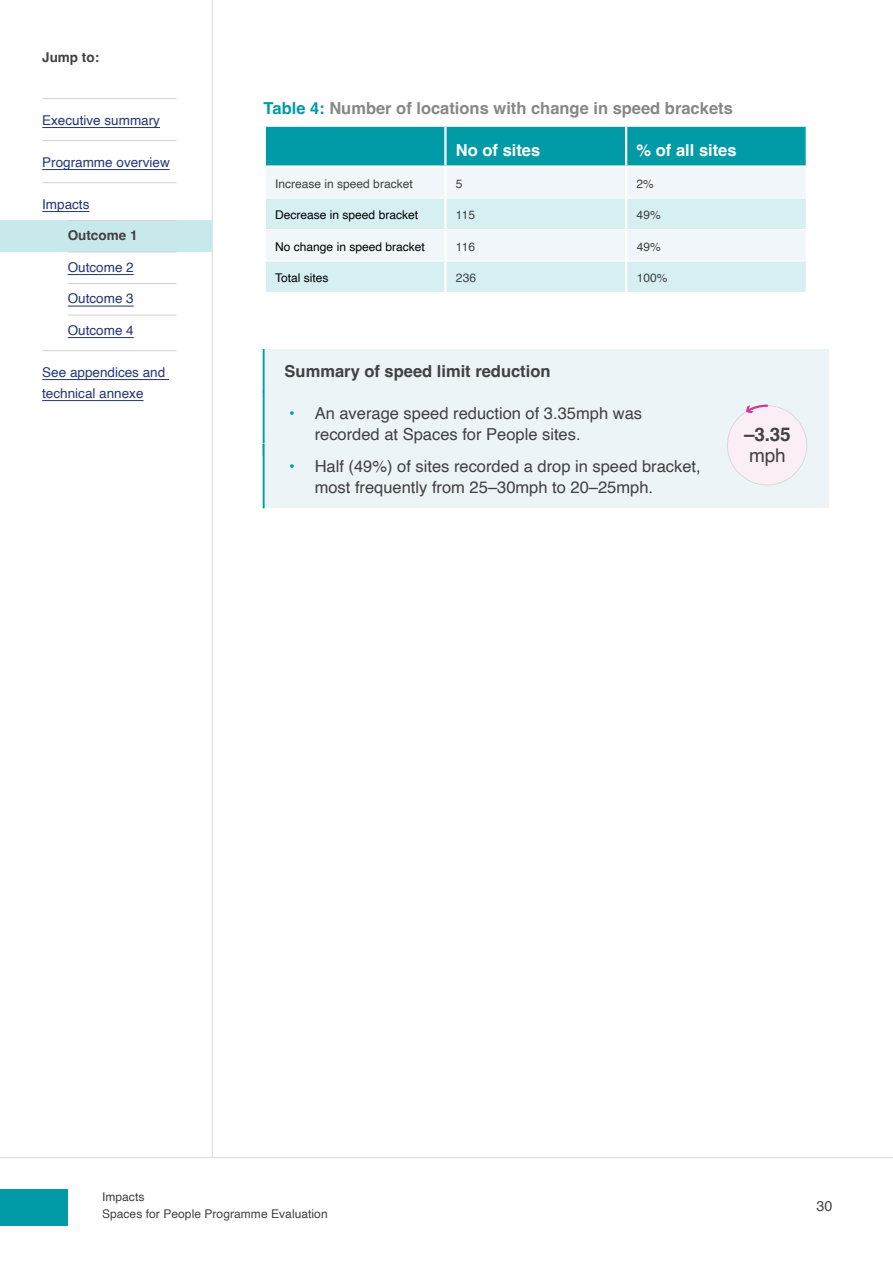
<style>
.page{position:relative;width:893px;height:1263px;background:#fff}
.page>*{position:absolute;margin:0;border:0;box-sizing:border-box;transform-origin:0 0}
.t1{font:700 18.9px "Helvetica";color:#414042}
.t2{font:18.9px "Helvetica";color:#414042}
.t3{font:16.5px/21px "Helvetica";color:#414042}
.t4{font:700 16.5px "Helvetica";color:#878787}
.Sub-outcome_summary{font:700 16.5px "Helvetica";color:#414042}
.t5{font:700 16.5px "Helvetica";color:#fff}
.t6{font:14.25px "Helvetica";color:#414042}
.t7{font:13.5px/21px "Helvetica";color:#253773}
.t8{font:700 13.5px "Helvetica";color:#414042}
.t9{font:12px/16.5px "Helvetica";letter-spacing:.005em;color:#414042}
.t10{font:12px "Helvetica";color:#000}
.s1{color:#009ba7}
.s2{font-weight:700;color:#009ba7}
</style>
<div class="page">
<hr style="left:0;top:1157px;width:893px;height:1px;background:#dadada">
<hr style="left:212px;top:0;width:1px;height:1157px;background:#dadada">
<hr style="left:42px;top:98px;width:134px;height:1px;background:#d0cfd0">
<hr style="left:42px;top:127px;width:118px;height:1px;background:#253773">
<hr style="left:42px;top:140px;width:134px;height:1px;background:#d0cfd0">
<hr style="left:42px;top:169px;width:128px;height:1px;background:#253773">
<hr style="left:42px;top:182px;width:134px;height:1px;background:#d0cfd0">
<hr style="left:42px;top:211px;width:47px;height:1px;background:#253773">
<div style="left:0;top:221px;width:212px;height:31px;background:#c7e9ec"></div>
<hr style="left:68px;top:220px;width:108px;height:1px;background:#d0cfd0">
<hr style="left:68px;top:252px;width:108px;height:1px;background:#d0cfd0">
<hr style="left:68px;top:274px;width:66px;height:1px;background:#253773">
<hr style="left:68px;top:283px;width:108px;height:1px;background:#d0cfd0">
<hr style="left:68px;top:306px;width:66px;height:1px;background:#253773">
<hr style="left:68px;top:315px;width:108px;height:1px;background:#d0cfd0">
<hr style="left:68px;top:337px;width:66px;height:1px;background:#253773">
<hr style="left:42px;top:350px;width:134px;height:1px;background:#d0cfd0">
<hr style="left:42px;top:379px;width:127px;height:1px;background:#253773">
<hr style="left:42px;top:400px;width:102px;height:1px;background:#253773">
<div style="left:264px;top:349px;width:565px;height:44px;background:#ecf4f7"></div>
<hr style="left:263px;top:349px;width:2px;height:44px;background:#009ba7">
<div style="left:264px;top:391px;width:565px;height:65px;background:#ecf4f7"></div>
<hr style="left:263px;top:391px;width:2px;height:65px;background:#009ba7">
<div style="left:264px;top:443px;width:565px;height:65px;background:#ecf4f7"></div>
<hr style="left:263px;top:443px;width:2px;height:65px;background:#009ba7">
<div style="left:266px;top:127px;width:540px;height:38px;background:#009ba7"></div>
<div style="left:266px;top:168px;width:540px;height:29px;background:#f0f6f9"></div>
<svg style="left:266px;top:199px;width:540px;height:93px;fill:#d6eff1"></svg>
<hr style="left:444px;top:127px;width:3px;height:38px;background:#fff">
<hr style="left:625px;top:127px;width:2px;height:38px;background:#fff">
<hr style="left:444px;top:168px;width:3px;height:29px;background:#fff">
<hr style="left:625px;top:168px;width:2px;height:29px;background:#fff">
<hr style="left:444px;top:199px;width:3px;height:30px;background:#fff">
<hr style="left:625px;top:199px;width:2px;height:30px;background:#fff">
<hr style="left:444px;top:230px;width:3px;height:30px;background:#fff">
<hr style="left:625px;top:230px;width:2px;height:30px;background:#fff">
<hr style="left:444px;top:262px;width:3px;height:30px;background:#fff">
<hr style="left:625px;top:262px;width:2px;height:30px;background:#fff">
<hr style="left:266px;top:229px;width:179px;height:1px;background:#fff">
<hr style="left:445px;top:229px;width:181px;height:1px;background:#fff">
<hr style="left:626px;top:229px;width:180px;height:1px;background:#fff">
<hr style="left:266px;top:260px;width:179px;height:2px;background:#fff">
<hr style="left:445px;top:260px;width:181px;height:2px;background:#fff">
<hr style="left:626px;top:260px;width:180px;height:2px;background:#fff">
<svg style="left:727px;top:404px;width:80px;height:82px"></svg>
<div style="left:0;top:1190px;width:68px;height:36px;background:#009ba7"></div>
<p class="t8" style="left:42px;top:49px;width:58px">Jump to:</p>
<p class="t7" style="left:42px;top:110px;width:119px">Executive summary</p>
<p class="t7" style="left:42px;top:152px;width:129px">Programme overview</p>
<p class="t7" style="left:42px;top:194px;width:49px">Impacts</p>
<p class="t8" style="left:68px;top:227px;width:71px">Outcome 1</p>
<p class="t7" style="left:68px;top:257px;width:68px">Outcome 2</p>
<p class="t7" style="left:68px;top:288px;width:68px">Outcome 3</p>
<p class="t7" style="left:68px;top:320px;width:68px">Outcome 4</p>
<p class="t7" style="left:42px;top:362px;width:125px">See appendices and technical annexe</p>
<p class="t4" style="left:264px;top:98px;width:471px"><span class="s1">Table 4:</span> Number of locations with change in speed brackets</p>
<p class="t5" style="left:456px;top:140px;width:86px">No of sites</p>
<p class="t5" style="left:637px;top:140px;width:101px">% of all sites</p>
<p class="t9" style="left:275px;top:175px;width:139px">Increase in speed bracket</p>
<p class="t9" style="left:456px;top:175px;width:8px">5</p>
<p class="t9" style="left:637px;top:175px;width:19px">2%</p>
<p class="t10" style="left:275px;top:206px;width:144px">Decrease in speed bracket</p>
<p class="t9" style="left:456px;top:207px;width:21px">115</p>
<p class="t9" style="left:637px;top:207px;width:26px">49%</p>
<p class="t10" style="left:275px;top:237px;width:151px">No change in speed bracket</p>
<p class="t9" style="left:456px;top:238px;width:21px">116</p>
<p class="t9" style="left:637px;top:238px;width:26px">49%</p>
<p class="t10" style="left:275px;top:269px;width:55px">Total sites</p>
<p class="t9" style="left:456px;top:270px;width:22px">236</p>
<p class="t9" style="left:637px;top:270px;width:32px">100%</p>
<h5 class="Sub-outcome_summary" style="left:285px;top:361px;width:267px">Summary of speed limit reduction</h5>
<p class="t3" style="left:315px;top:403px;width:329px;text-indent:-26px"><span class="s2">•</span> An average speed reduction of 3.35mph was recorded at Spaces for People sites.</p>
<p class="t3" style="left:315px;top:456px;width:388px;text-indent:-26px"><span class="s2">•</span> Half (49%) of sites recorded a drop in speed bracket, most frequently from 25–30mph to 20–25mph.</p>
<p class="t1" style="left:744px;top:422px;width:48px">–3.35</p>
<p class="t2" style="left:749px;top:440px;width:38px">mph</p>
<p class="t9" style="left:102px;top:1189px;width:227px">Impacts<br>Spaces for People Programme Evaluation</p>
<p class="t6" style="left:817px;top:1195px;width:17px">30</p>
</div>
